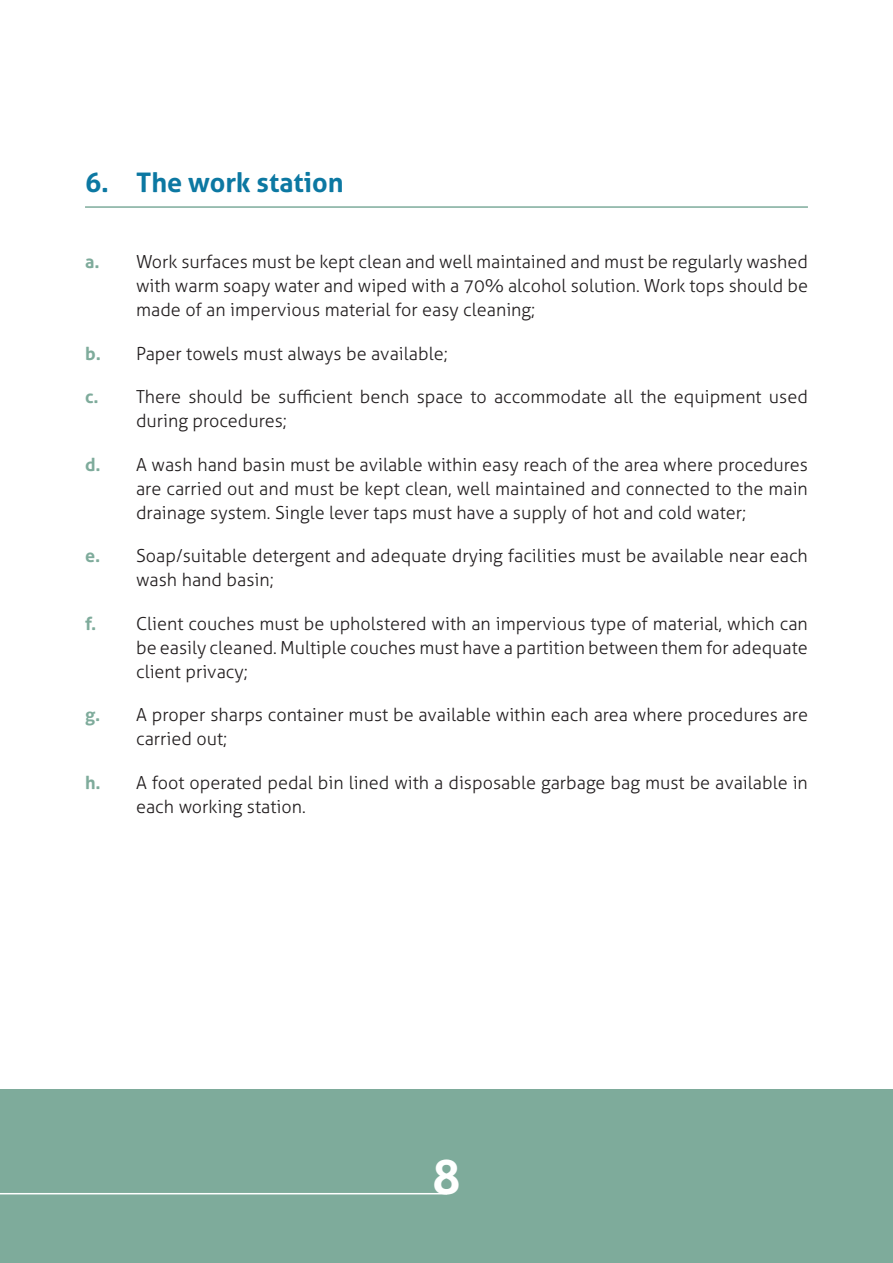
<style>
.page{position:relative;width:893px;height:1263px;background:#fff}
.page>*{position:absolute;margin:0;border:0;box-sizing:border-box;transform-origin:0 0}
.t1{font:700 48px "Aller";color:#fff}
.Normal__Web{font:700 27px "Aller";color:#0c78a2}
.Bullet{font:300 18px/24px "Aller";color:#231f20}
.s1{font-weight:700;color:#7eab9b}
</style>
<div class="page">
<div style="left:0;top:1089px;width:893px;height:174px;background:#7eab9b"></div>
<hr style="left:85px;top:206px;width:723px;height:2px;background:#7eab9b">
<hr style="left:0;top:1193px;width:447px;height:1px;background:#fff">
<p class="Normal__Web" style="left:85px;top:166px;width:260px">6. The work station</p>
<p class="Bullet" style="left:136px;top:250px;width:673px;text-align:justify;text-indent:-51px"><span class="s1">a.</span> Work surfaces must be kept clean and well maintained and must be regularly washed with warm soapy water and wiped with a 70% alcohol solution. Work tops should be made of an impervious material for easy cleaning;</p>
<p class="Bullet" style="left:85px;top:342px;width:364px"><span class="s1">b.</span> Paper towels must always be available;</p>
<p class="Bullet" style="left:136px;top:385px;width:673px;text-indent:-51px"><span class="s1">c.</span> There should be sufficient bench space to accommodate all the equipment used during procedures;</p>
<p class="Bullet" style="left:136px;top:453px;width:673px;text-align:justify;text-indent:-51px"><span class="s1">d.</span> A wash hand basin must be avilable within easy reach of the area where procedures are carried out and must be kept clean, well maintained and connected to the main drainage system. Single lever taps must have a supply of hot and cold water;</p>
<p class="Bullet" style="left:136px;top:544px;width:673px;text-indent:-51px"><span class="s1">e.</span> Soap/suitable detergent and adequate drying facilities must be available near each wash hand basin;</p>
<p class="Bullet" style="left:136px;top:612px;width:673px;text-align:justify;text-indent:-51px"><span class="s1">f.</span> Client couches must be upholstered with an impervious type of material, which can be easily cleaned. Multiple couches must have a partition between them for adequate client privacy;</p>
<p class="Bullet" style="left:136px;top:703px;width:673px;text-indent:-51px"><span class="s1">g.</span> A proper sharps container must be available within each area where procedures are carried out;</p>
<p class="Bullet" style="left:136px;top:771px;width:673px;text-indent:-51px"><span class="s1">h.</span> A foot operated pedal bin lined with a disposable garbage bag must be available in each working station.</p>
<h1 class="t1" style="left:432px;top:1147px;width:30px">8</h1>
</div>
